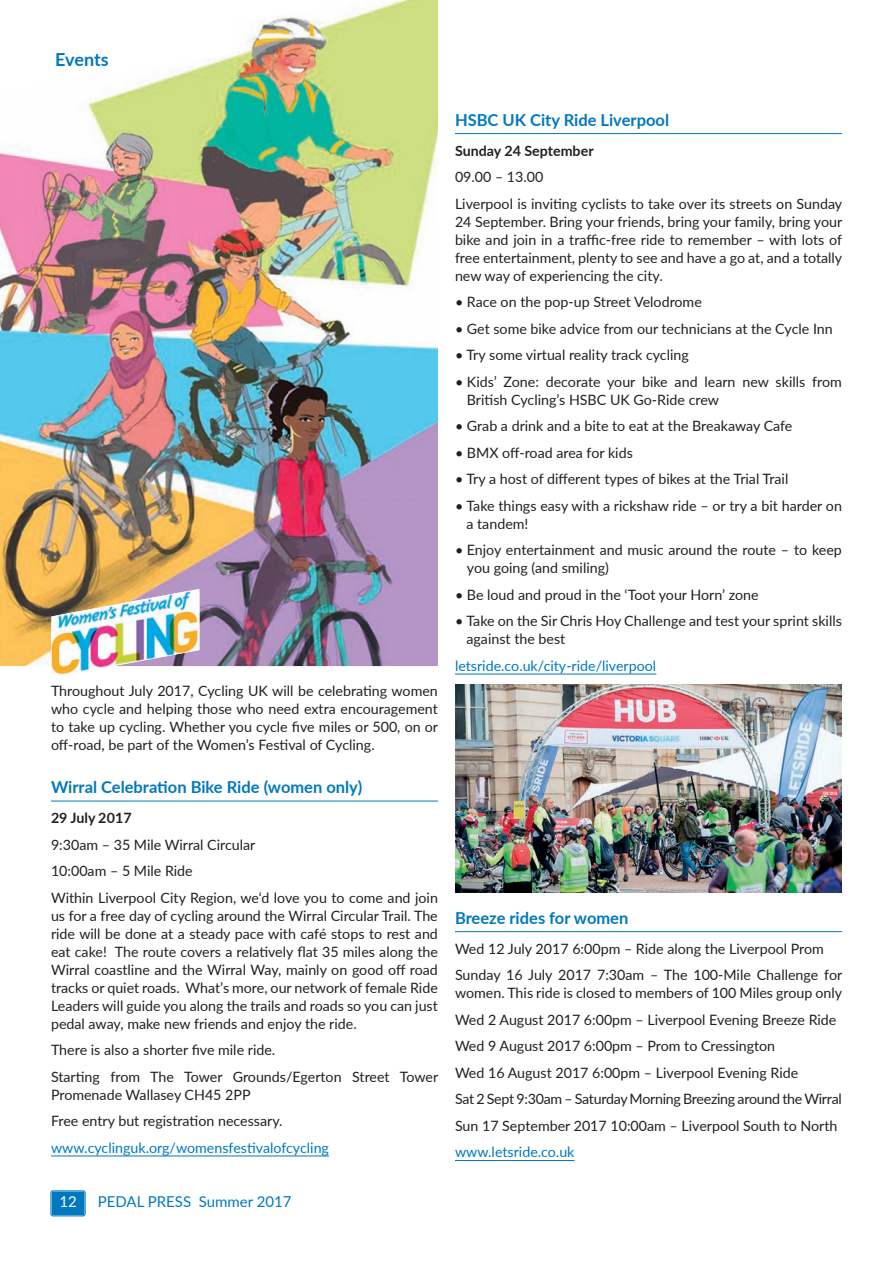
<style>
.page{position:relative;width:893px;height:1263px;background:#fff}
.page>*{position:absolute;margin:0;border:0;box-sizing:border-box;transform-origin:0 0}
.t1{font:700 18px "Lato";letter-spacing:-.005em;color:#0078c0}
.t2{font:700 16.5px "Lato";color:#0078c0}
.t3{font:15px "Lato";color:#0078c0}
.t4{font:15px "Lato";color:#fff}
.t5{font:14.25px/18px "Lato";color:#231f20}
.t6{font:14.25px "Lato";color:#0078c0}
.t7{font:700 14.25px "Lato";color:#231f20}
</style>
<div class="page">
<div style="left:51px;top:1191px;width:34px;height:25px;border:1px solid #0078c0;border-radius:2px"></div>
<div style="left:52px;top:1191px;width:32px;height:24px;background:#0078c0"></div>
<hr style="left:51px;top:801px;width:387px;height:1px;background:#0078c0">
<hr style="left:51px;top:1156px;width:278px;height:1px;background:#0078c0">
<hr style="left:455px;top:133px;width:387px;height:1px;background:#0078c0">
<hr style="left:455px;top:674px;width:201px;height:1px;background:#0078c0">
<img style="left:0;top:0;width:438px;height:666px">
<img style="left:455px;top:684px;width:387px;height:208px">
<svg style="left:51px;top:589px;width:148px;height:2px"></svg>
<img style="left:51px;top:591px;width:148px;height:84px">
<hr style="left:455px;top:931px;width:387px;height:1px;background:#0078c0">
<hr style="left:455px;top:1160px;width:119px;height:1px;background:#0078c0">
<p class="t1" style="left:55px;top:46px;width:55px">Events</p>
<p class="t5" style="left:51px;top:681px;width:389px;text-align:justify">Throughout July 2017, Cycling UK will be celebrating women who cycle and helping those who need extra encouragement to take up cycling. Whether you cycle five miles or 500, on or off-road, be part of the Women’s Festival of Cycling.</p>
<p class="t2" style="left:51px;top:775px;width:313px">Wirral Celebration Bike Ride (women only)</p>
<p class="t7" style="left:51px;top:807px;width:82px">29 July 2017</p>
<p class="t5" style="left:51px;top:830px;width:388px;line-height:26.5px">9:30am – 35 Mile Wirral Circular<br>10:00am – 5 Mile Ride<br>Within Liverpool City Region, we‘d love you to come and join</p>
<p class="t5" style="left:51px;top:906px;width:388px;text-align:justify">us for a free day of cycling around the Wirral Circular Trail. The ride will be done at a steady pace with café stops to rest and eat cake! The route covers a relatively flat 35 miles along the Wirral coastline and the Wirral Way, mainly on good off road tracks or quiet roads. What’s more, our network of female Ride Leaders will guide you along the trails and roads so you can just pedal away, make new friends and enjoy the ride.</p>
<p class="t5" style="left:51px;top:1036px;width:389px;line-height:26.5px">There is also a shorter five mile ride.<br>Starting from The Tower Grounds/Egerton Street Tower</p>
<p class="t5" style="left:51px;top:1080px;width:233px;line-height:26.5px">Promenade Wallasey CH45 2PP<br>Free entry but registration necessary.</p>
<p class="t6" style="left:51px;top:1137px;width:279px">www.cyclinguk.org/womensfestivalofcycling</p>
<p class="t4" style="left:59px;top:1191px;width:19px">12</p>
<p class="t3" style="left:98px;top:1191px;width:195px">PEDAL PRESS Summer 2017</p>
<p class="t2" style="left:455px;top:108px;width:216px">HSbC UK City Ride Liverpool</p>
<p class="t7" style="left:455px;top:140px;width:140px">Sunday 24 September</p>
<p class="t5" style="left:455px;top:163px;width:389px;line-height:26.5px">09.00 – 13.00<br>Liverpool is inviting cyclists to take over its streets on Sunday</p>
<p class="t5" style="left:455px;top:212px;width:389px;text-align:justify">24 September. Bring your friends, bring your family, bring your bike and join in a traffic-free ride to remember – with lots of free entertainment, plenty to see and have a go at, and a totally new way of experiencing the city.</p>
<p class="t5" style="left:455px;top:292px;width:248px">• Race on the pop-up Street Velodrome</p>
<p class="t5" style="left:455px;top:319px;width:379px">• Get some bike advice from our technicians at the Cycle Inn</p>
<p class="t5" style="left:455px;top:345px;width:235px">• Try some virtual reality track cycling</p>
<p class="t5" style="left:467px;top:372px;width:376px;text-indent:-12px">• Kids’ Zone: decorate your bike and learn new skills from<br>British Cycling’s HSBC UK Go-Ride crew</p>
<p class="t5" style="left:455px;top:416px;width:339px">• Grab a drink and a bite to eat at the Breakaway Cafe</p>
<p class="t5" style="left:455px;top:443px;width:179px">• BMX off-road area for kids</p>
<p class="t5" style="left:455px;top:469px;width:335px">• Try a host of different types of bikes at the Trial Trail</p>
<p class="t5" style="left:466px;top:496px;width:377px;text-indent:-11px">• Take things easy with a rickshaw ride – or try a bit harder on a tandem!</p>
<p class="t5" style="left:467px;top:540px;width:376px;text-indent:-12px">• Enjoy entertainment and music around the route – to keep you going (and smiling)</p>
<p class="t5" style="left:455px;top:585px;width:305px">• Be loud and proud in the ‘Toot your Horn’ zone</p>
<p class="t5" style="left:466px;top:611px;width:377px;text-indent:-11px">• Take on the Sir Chris Hoy Challenge and test your sprint skills against the best</p>
<p class="t6" style="left:455px;top:655px;width:203px">letsride.co.uk/city-ride/liverpool</p>
<p class="t2" style="left:455px;top:906px;width:175px">Breeze rides for women</p>
<p class="t5" style="left:455px;top:934px;width:389px;line-height:26.5px">Wed 12 July 2017 6:00pm – Ride along the Liverpool Prom<br>Sunday 16 July 2017 7:30am – The 100-Mile Challenge for</p>
<p class="t5" style="left:455px;top:979px;width:389px;line-height:26.5px">women. This ride is closed to members of 100 Miles group only Wed 2 August 2017 6:00pm – Liverpool Evening Breeze Ride Wed 9 August 2017 6:00pm – Prom to Cressington<br>Wed 16 August 2017 6:00pm – Liverpool Evening Ride<br>Sat 2 Sept 9:30am – Saturday Morning Breezing around the Wirral Sun 17 September 2017 10:00am – Liverpool South to North</p>
<p class="t6" style="left:455px;top:1142px;width:121px">www.letsride.co.uk</p>
</div>
